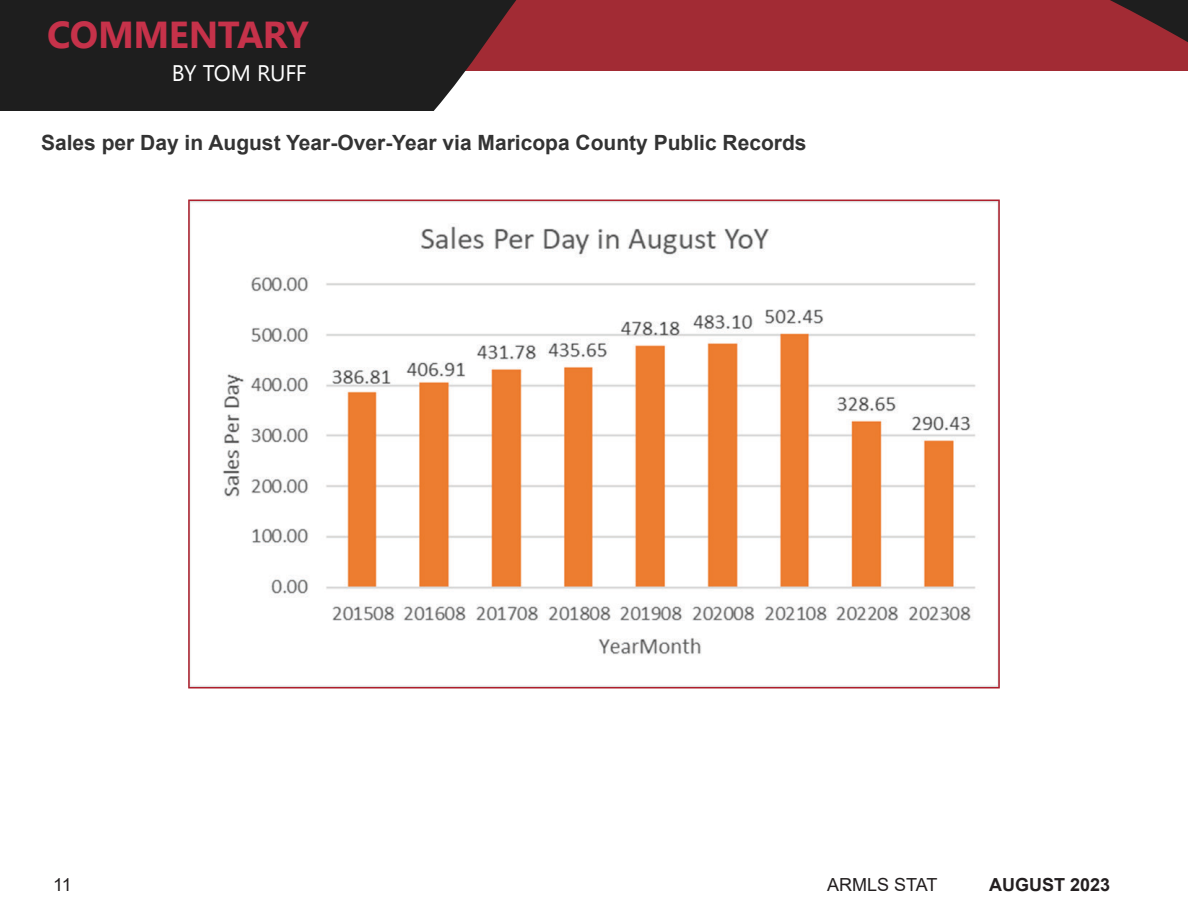
<style>
.page{position:relative;width:1188px;height:918px;background:#fff}
.page>*{position:absolute;margin:0;border:0;box-sizing:border-box;transform-origin:0 0}
.t1{font:700 37.5px "Gadugi";letter-spacing:-.01em;color:#c6324a}
.t2{font:22.5px "Gadugi";letter-spacing:-.02em;color:#fff}
.Normal__Web{font:700 21px "Arial";color:#333}
.t3{font:18px "Arial";color:#231f20}
.t4{font:700 18px "Arial";color:#231f20}
</style>
<div class="page">
<svg style="left:0;top:0;width:1188px;height:111px"></svg>
<img style="left:223px;top:226px;width:753px;height:429px">
<h1 class="t1" style="left:47px;top:12px;width:263px">COMMENTARY</h1>
<p class="t2" style="left:172px;top:60px;width:136px">BY TOM RUFF</p>
<p class="Normal__Web" style="left:41px;top:128px;width:767px">Sales per Day in August Year-Over-Year via Maricopa County Public Records</p>
<p class="t3" style="left:53px;top:872px;width:20px">11</p>
<p class="t3" style="left:827px;top:872px;width:112px">ARMLS STAT</p>
<p class="t4" style="left:989px;top:872px;width:123px">AUGUST 2023</p>
</div>
